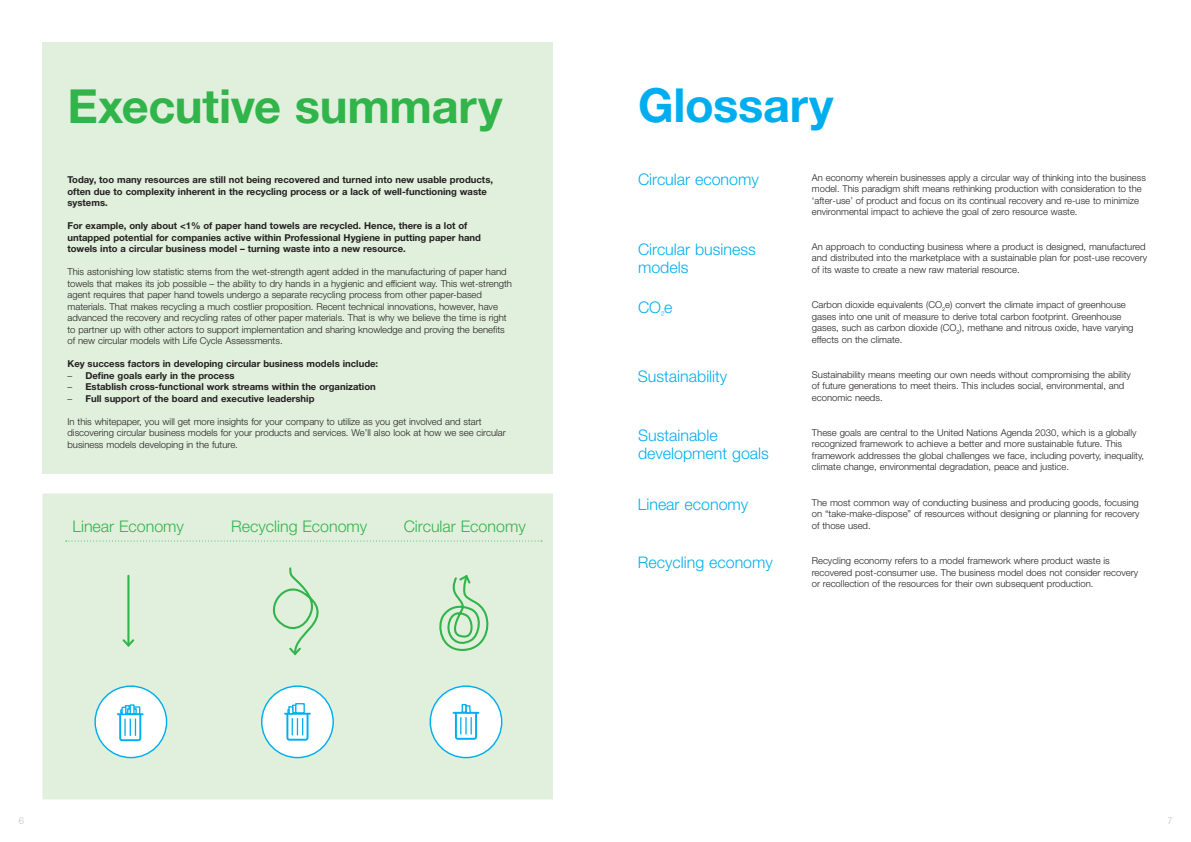
<style>
.page{position:relative;width:1191px;height:842px;background:#fff}
.page>*{position:absolute;margin:0;border:0;box-sizing:border-box;transform-origin:0 0}
.rubrik{font:700 47px "Helvetica Neue LT Std";letter-spacing:-.01em;color:#31b44a}
.rubrik-2{font:700 47px "Helvetica Neue LT Std";letter-spacing:-.005em;color:#00aeef}
.grafikrubbe{font:300 16px/18px "Helvetica Neue LT Std";color:#00aeef}
.grafikrubbe-2{font:300 16px "Helvetica Neue LT Std";color:#31b44a}
.Body_copy{font:300 9.5px/11.5px "Helvetica Neue LT Std";color:#231f20}
.Body_copy-2{font:700 9.5px/11.5px "Helvetica Neue LT Std";color:#231f20}
.t1{font:300 9.5px "Helvetica Neue LT Std";color:#c2c3c6}
.s1{font-weight:300}
</style>
<div class="page">
<div style="left:43px;top:493px;width:510px;height:306px;background:#e1efdd"></div>
<svg style="left:66px;top:540px;width:476px;height:1px"></svg>
<div style="left:430px;top:686px;width:72px;height:72px;background:#fff;border-radius:50%"></div>
<div style="left:429px;top:685px;width:73px;height:73px;border:1px solid #00aeef;border-radius:50%"></div>
<svg style="left:453px;top:704px;width:26px;height:36px"></svg>
<svg style="left:434px;top:573px;width:57px;height:79px;background:#c2e4c3"></svg>
<div style="left:262px;top:686px;width:71px;height:72px;background:#fff;border-radius:50%"></div>
<div style="left:261px;top:685px;width:73px;height:73px;border:1px solid #00aeef;border-radius:50%"></div>
<svg style="left:295px;top:703px;width:10px;height:2px"></svg>
<svg style="left:284px;top:705px;width:27px;height:36px"></svg>
<svg style="left:263px;top:566px;width:60px;height:91px;background:#d1e9d0"></svg>
<div style="left:95px;top:686px;width:72px;height:72px;background:#fff;border-radius:50%"></div>
<div style="left:94px;top:685px;width:73px;height:73px;border:1px solid #00aeef;border-radius:50%"></div>
<svg style="left:117px;top:709px;width:27px;height:32px"></svg>
<svg style="left:125px;top:705px;width:5px;height:9px"></svg>
<div style="left:131px;top:706px;width:9px;height:8px;background:#fff;border:1px solid #00aeef"></div>
<svg style="left:127px;top:708px;width:10px;height:6px"></svg>
<svg style="left:121px;top:707px;width:5px;height:8px"></svg>
<svg style="left:130px;top:704px;width:5px;height:10px"></svg>
<hr style="left:127px;top:576px;width:2px;height:69px;background:#31b44a">
<svg style="left:121px;top:637px;width:15px;height:11px"></svg>
<div style="left:43px;top:43px;width:510px;height:431px;background:#e1efdd"></div>
<p class="rubrik" style="left:67px;top:77px;width:436px">Executive summary</p>
<p class="Body_copy-2" style="left:67px;top:174px;width:427px">Today, too many resources are still not being recovered and turned into new usable products, often due to complexity inherent in the recycling process or a lack of well-functioning waste systems.</p>
<p class="Body_copy-2" style="left:67px;top:220px;width:415px">For example, only about &lt;1% of paper hand towels are recycled. Hence, there is a lot of untapped potential for companies active within Professional Hygiene in putting paper hand towels into a circular business model – turning waste into a new resource.</p>
<p class="Body_copy" style="left:67px;top:266px;width:446px">This astonishing low statistic stems from the wet-strength agent added in the manufacturing of paper hand towels that makes its job possible – the ability to dry hands in a hygienic and efficient way. This wet-strength agent requires that paper hand towels undergo a separate recycling process from other paper-based materials. That makes recycling a much costlier proposition. Recent technical innovations, however, have advanced the recovery and recycling rates of other paper materials. That is why we believe the time is right to partner up with other actors to support implementation and sharing knowledge and proving the benefits of new circular models with Life Cycle Assessments.</p>
<p class="Body_copy-2" style="left:67px;top:358px;width:312px">Key success factors in developing circular business models include:</p>
<p class="Body_copy-2" style="left:67px;top:369px;width:169px"><span class="s1">–</span> Define goals early in the process</p>
<p class="Body_copy-2" style="left:67px;top:381px;width:310px"><span class="s1">–</span> Establish cross-functional work streams within the organization</p>
<p class="Body_copy-2" style="left:67px;top:392px;width:248px"><span class="s1">–</span> Full support of the board and executive leadership</p>
<p class="Body_copy" style="left:67px;top:416px;width:440px">In this whitepaper, you will get more insights for your company to utilize as you get involved and start discovering circular business models for your products and services. We’ll also look at how we see circular business models developing in the future.</p>
<p class="grafikrubbe-2" style="left:72px;top:516px;width:113px">Linear Economy</p>
<p class="grafikrubbe-2" style="left:231px;top:516px;width:137px">Recycling Economy</p>
<p class="grafikrubbe-2" style="left:404px;top:516px;width:123px">Circular Economy</p>
<p class="rubrik-2" style="left:638px;top:76px;width:197px">Glossary</p>
<p class="grafikrubbe" style="left:638px;top:170px;width:122px">Circular economy</p>
<p class="grafikrubbe" style="left:638px;top:240px;width:119px">Circular business models</p>
<p class="grafikrubbe" style="left:638px;top:298px;width:36px">CO<sub>²</sub>e</p>
<p class="grafikrubbe" style="left:638px;top:367px;width:91px">Sustainability</p>
<p class="grafikrubbe" style="left:638px;top:425px;width:132px">Sustainable development goals</p>
<p class="grafikrubbe" style="left:638px;top:495px;width:112px">Linear economy</p>
<p class="grafikrubbe" style="left:638px;top:553px;width:137px">Recycling economy</p>
<p class="Body_copy" style="left:812px;top:171px;width:335px">An economy wherein businesses apply a circular way of thinking into the business model. This paradigm shift means rethinking production with consideration to the ‘after-use’ of product and focus on its continual recovery and re-use to minimize environmental impact to achieve the goal of zero resource waste.</p>
<p class="Body_copy" style="left:812px;top:241px;width:337px">An approach to conducting business where a product is designed, manufactured and distributed into the marketplace with a sustainable plan for post-use recovery of its waste to create a new raw material resource.</p>
<p class="Body_copy" style="left:812px;top:299px;width:323px">Carbon dioxide equivalents (CO<sub>2</sub>e) convert the climate impact of greenhouse gases into one unit of measure to derive total carbon footprint. Greenhouse gases, such as carbon dioxide (CO<sub>2</sub>), methane and nitrous oxide, have varying effects on the climate.</p>
<p class="Body_copy" style="left:812px;top:368px;width:320px">Sustainability means meeting our own needs without compromising the ability of future generations to meet theirs. This includes social, environmental, and economic needs.</p>
<p class="Body_copy" style="left:812px;top:427px;width:334px">These goals are central to the United Nations Agenda 2030, which is a globally recognized framework to achieve a better and more sustainable future. This framework addresses the global challenges we face, including poverty, inequality, climate change, environmental degradation, peace and justice.</p>
<p class="Body_copy" style="left:811px;top:496px;width:329px;text-align:justify">The most common way of conducting business and producing goods, focusing on “take-make-dispose” of resources without designing or planning for recovery of those used.</p>
<p class="Body_copy" style="left:811px;top:555px;width:328px">Recycling economy refers to a model framework where product waste is recovered post-consumer use. The business model does not consider recovery or recollection of the resources for their own subsequent production.</p>
<p class="t1" style="left:19px;top:815px;width:7px">6</p>
<p class="t1" style="left:1167px;top:815px;width:7px">7</p>
</div>
